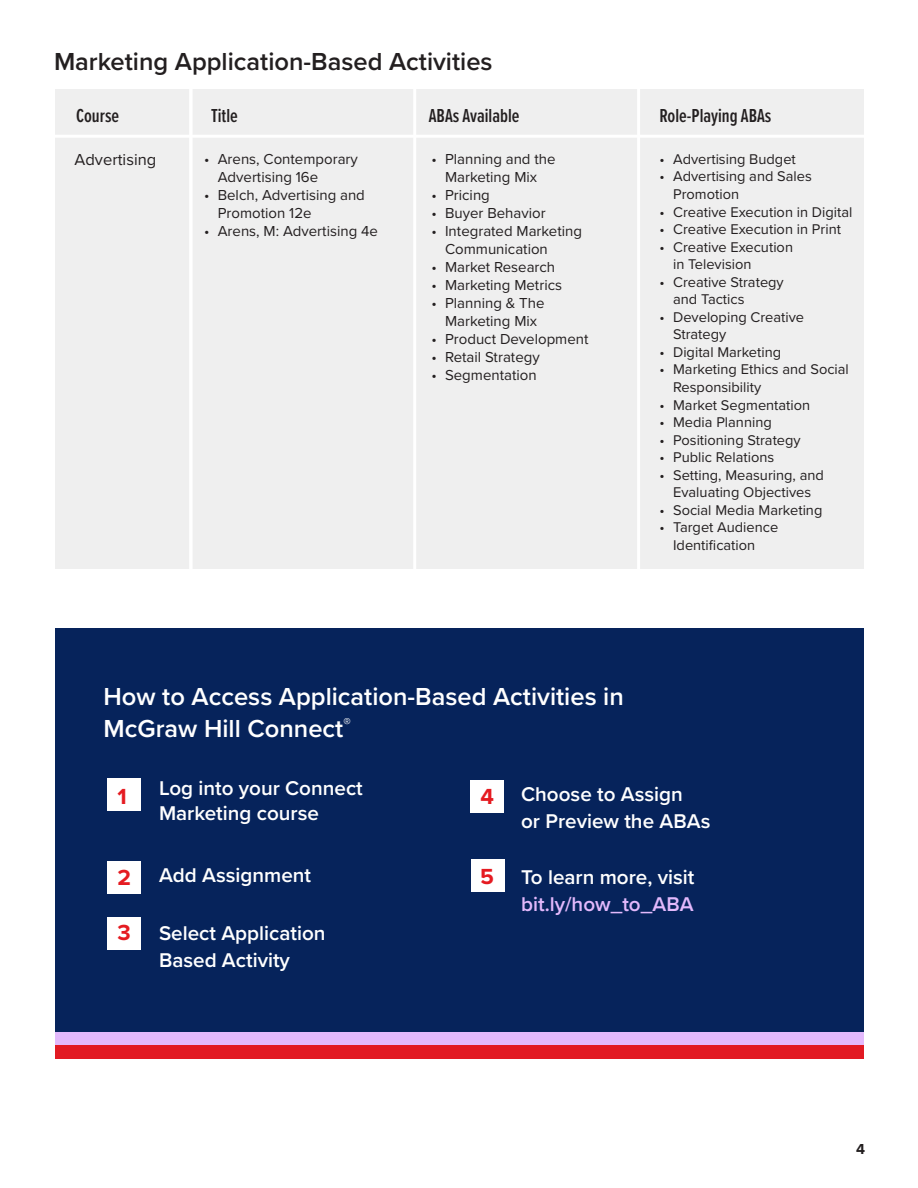
<style>
.page{position:relative;width:918px;height:1188px;background:#fff}
.page>*{position:absolute;margin:0;border:0;box-sizing:border-box;transform-origin:0 0}
.t1{font:600 25.5px/31.5px "Proxima Nova";color:#fff}
.t2{font:600 25.5px "Proxima Nova";color:#231f20}
.t3{font:700 22.65px "Proxima Nova";color:#e51b21}
.t4{font:600 20.7px/27px "Proxima Nova";color:#fff}
.t5{font:600 19.5px "Proxima Nova Ex Cn";color:#231f20}
.t6{font:16.5px "Proxima Nova";color:#231f20}
.t7{font:15px/18px "Proxima Nova";color:#231f20}
.t8{font:700 15px "Proxima Nova";color:#231f20}
.t9{font:14.7px/17.5px "Proxima Nova";color:#231f20}
.s1{color:#e3b9fc}
</style>
<div class="page">
<div style="left:55px;top:89px;width:809px;height:479px;background:#efefef"></div>
<hr style="left:413px;top:81px;width:3px;height:544px;background:#fff">
<hr style="left:46px;top:135px;width:818px;height:3px;background:#fff">
<hr style="left:189px;top:88px;width:3px;height:537px;background:#fff">
<hr style="left:637px;top:88px;width:3px;height:540px;background:#fff">
<div style="left:55px;top:628px;width:809px;height:430px;background:#06235b"></div>
<div style="left:55px;top:1032px;width:809px;height:13px;background:#e3b9fc"></div>
<div style="left:55px;top:1045px;width:809px;height:13px;background:#e21a23"></div>
<div style="left:107px;top:778px;width:33px;height:33px;background:#fff"></div>
<div style="left:107px;top:861px;width:33px;height:33px;background:#fff"></div>
<div style="left:107px;top:917px;width:33px;height:33px;background:#fff"></div>
<div style="left:470px;top:781px;width:34px;height:32px;background:#fff"></div>
<div style="left:471px;top:859px;width:34px;height:33px;background:#fff"></div>
<p class="t2" style="left:54px;top:42px;width:440px">Marketing Application-Based Activities</p>
<p class="t5" style="left:76px;top:101px;width:44px">Course</p>
<p class="t5" style="left:211px;top:101px;width:28px">Title</p>
<p class="t5" style="left:429px;top:101px;width:92px">ABAs Available</p>
<p class="t6" style="left:75px;top:148px;width:83px">Advertising</p>
<p class="t7" style="left:218px;top:150px;width:142px;text-indent:-14px">• Arens, Contemporary<br>Advertising 16e</p>
<p class="t7" style="left:218px;top:186px;width:149px;text-indent:-14px">• Belch, Advertising and<br>Promotion 12e</p>
<p class="t7" style="left:204px;top:222px;width:175px">• Arens, M: Advertising 4e</p>
<p class="t7" style="left:432px;top:150px;width:126px;text-align:center">• Planning and the<br>Marketing Mix</p>
<p class="t7" style="left:432px;top:186px;width:60px">• Pricing</p>
<p class="t7" style="left:432px;top:204px;width:116px">• Buyer Behavior</p>
<p class="t7" style="left:445px;top:222px;width:138px;text-indent:-14px">• Integrated Marketing<br>Communication</p>
<p class="t7" style="left:432px;top:258px;width:125px">• Market Research</p>
<p class="t7" style="left:432px;top:276px;width:132px">• Marketing Metrics</p>
<p class="t7" style="left:432px;top:294px;width:114px;text-align:center">• Planning &amp; The<br>Marketing Mix</p>
<p class="t7" style="left:432px;top:330px;width:158px">• Product Development</p>
<p class="t7" style="left:432px;top:348px;width:110px">• Retail Strategy</p>
<p class="t7" style="left:432px;top:366px;width:107px">• Segmentation</p>
<p class="t5" style="left:659px;top:101px;width:113px">Role-Playing ABAs</p>
<p class="t9" style="left:660px;top:150px;width:138px">• Advertising Budget</p>
<p class="t9" style="left:673px;top:167px;width:140px;text-indent:-14px">• Advertising and Sales<br>Promotion</p>
<p class="t9" style="left:660px;top:202px;width:194px">• Creative Execution in Digital</p>
<p class="t9" style="left:660px;top:220px;width:183px">• Creative Execution in Print</p>
<p class="t9" style="left:673px;top:237px;width:121px;text-indent:-14px">• Creative Execution in Television</p>
<p class="t9" style="left:673px;top:272px;width:112px;text-indent:-14px">• Creative Strategy and Tactics</p>
<p class="t9" style="left:673px;top:308px;width:133px;text-indent:-14px">• Developing Creative<br>Strategy</p>
<p class="t9" style="left:660px;top:343px;width:123px">• Digital Marketing</p>
<p class="t9" style="left:673px;top:360px;width:177px;text-indent:-14px">• Marketing Ethics and Social<br>Responsibility</p>
<p class="t9" style="left:660px;top:395px;width:152px">• Market Segmentation</p>
<p class="t9" style="left:660px;top:413px;width:114px">• Media Planning</p>
<p class="t9" style="left:660px;top:430px;width:143px">• Positioning Strategy</p>
<p class="t9" style="left:660px;top:448px;width:116px">• Public Relations</p>
<p class="t9" style="left:660px;top:465px;width:166px;text-align:center">• Setting, Measuring, and<br>Evaluating Objectives</p>
<p class="t9" style="left:660px;top:501px;width:164px">• Social Media Marketing</p>
<p class="t9" style="left:673px;top:518px;width:107px;text-indent:-14px">• Target Audience<br>Identification</p>
<p class="t1" style="left:103px;top:680px;width:522px">How to Access Application-Based Activities in<br>McGraw Hill Connect<sup>®</sup></p>
<p class="t3" style="left:117px;top:779px;width:11px">1</p>
<p class="t4" style="left:159px;top:775px;width:205px;line-height:25.5px">Log into your Connect<br>Marketing course</p>
<p class="t3" style="left:481px;top:779px;width:15px">4</p>
<p class="t4" style="left:521px;top:780px;width:191px">Choose to Assign<br>or Preview the ABAs</p>
<p class="t3" style="left:117px;top:860px;width:15px">2</p>
<p class="t4" style="left:159px;top:861px;width:154px">Add Assignment</p>
<p class="t3" style="left:480px;top:859px;width:15px">5</p>
<p class="t4" style="left:521px;top:863px;width:175px">To learn more, visit <span class="s1">bit.ly/how_to_ABA</span></p>
<p class="t3" style="left:117px;top:916px;width:15px">3</p>
<p class="t4" style="left:159px;top:919px;width:168px">Select Application<br>Based Activity</p>
<p class="t8" style="left:856px;top:1138px;width:10px">4</p>
</div>
